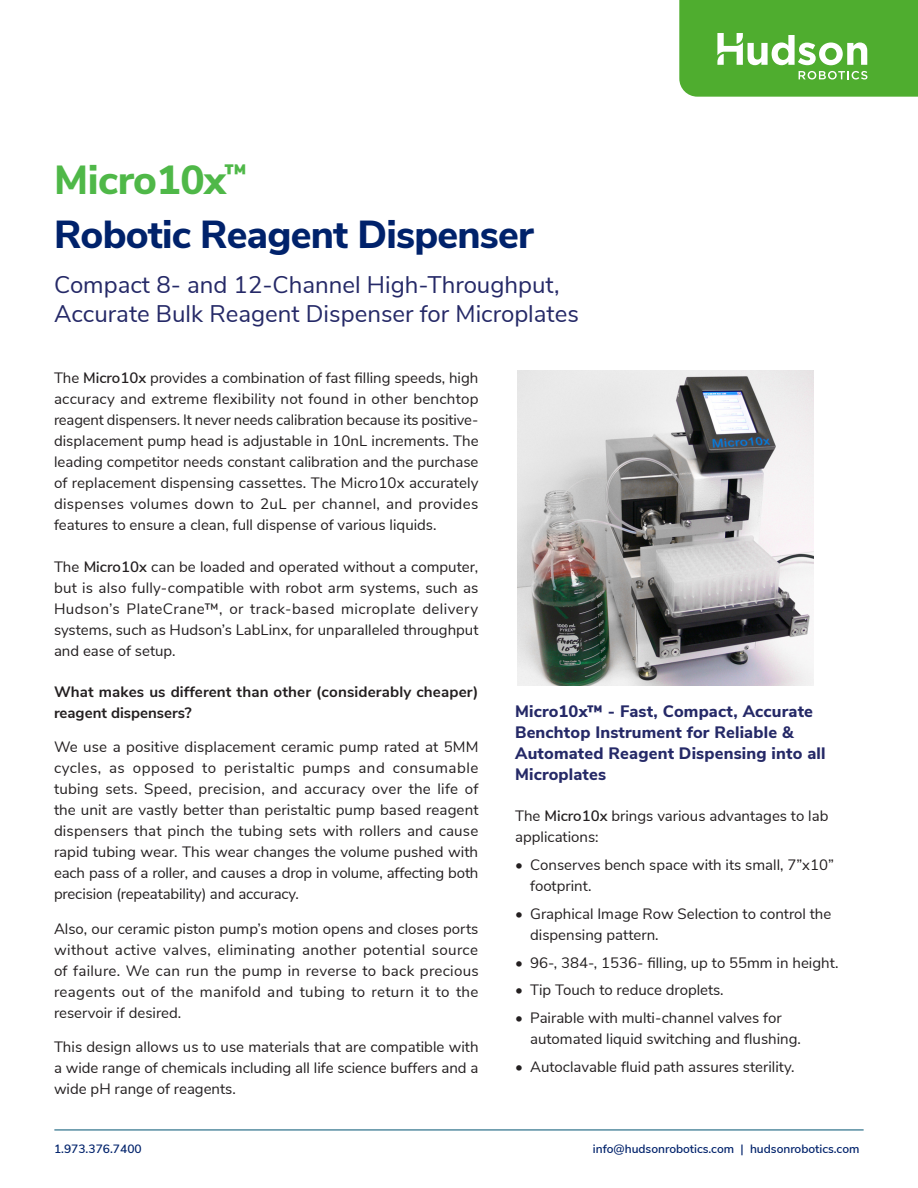
<style>
.page{position:relative;width:918px;height:1188px;background:#fff}
.page>*{position:absolute;margin:0;border:0;box-sizing:border-box;transform-origin:0 0}
.BLUE_PRODUCT_NAME{font:800 40.5px "Nunito Sans";letter-spacing:-.01em;color:#4fb848}
.GREY_HEAD{font:800 39px "Nunito Sans";letter-spacing:-.02em;color:#00226b}
.t1{font:24px/28.8px "Nunito Sans";color:#252967}
.BODY_Text_Indent{font:800 16.5px/21px "Nunito Sans";letter-spacing:.01em;color:#252967}
.BODY_Text_Indent-2{font:15px/21px "Nunito Sans";color:#231f20;text-align:justify}
.BODY_TEXT_B-HEAD{font:700 15px/21px "Nunito Sans";letter-spacing:.01em;color:#231f20}
.t2{font:600 12px "Nunito Sans";color:#00226b}
.s1{font-weight:600}
</style>
<div class="page">
<hr style="left:54px;top:1130px;width:810px;height:1px;background:#005372">
<svg style="left:679px;top:0;width:239px;height:97px;background:#61b544"></svg>
<img style="left:517px;top:370px;width:297px;height:316px">
<p class="BLUE_PRODUCT_NAME" style="left:54px;top:151px;width:194px">Micro10x<sup>™</sup></p>
<p class="GREY_HEAD" style="left:54px;top:205px;width:481px">Robotic Reagent Dispenser</p>
<p class="t1" style="left:54px;top:269px;width:526px">Compact 8- and 12-Channel High-Throughput,<br>Accurate Bulk Reagent Dispenser for Microplates</p>
<p class="BODY_Text_Indent-2" style="left:54px;top:367px;width:426px">The <span class="s1">Micro10x</span> provides a combination of fast filling speeds, high accuracy and extreme flexibility not found in other benchtop reagent dispensers. It never needs calibration because its positive&shy;displacement pump head is adjustable in 10nL increments. The leading competitor needs constant calibration and the purchase of replacement dispensing cassettes. The Micro10x accurately dispenses volumes down to 2uL per channel, and provides features to ensure a clean, full dispense of various liquids.</p>
<p class="BODY_Text_Indent-2" style="left:54px;top:555px;width:426px">The <span class="s1">Micro10x</span> can be loaded and operated without a computer, but is also fully-compatible with robot arm systems, such as Hudson’s PlateCrane™, or track-based microplate delivery systems, such as Hudson’s LabLinx, for unparalleled throughput and ease of setup.</p>
<p class="BODY_TEXT_B-HEAD" style="left:54px;top:680px;width:426px">What makes us different than other (considerably cheaper) reagent dispensers?</p>
<p class="BODY_Text_Indent-2" style="left:54px;top:736px;width:426px">We use a positive displacement ceramic pump rated at 5MM cycles, as opposed to peristaltic pumps and consumable tubing sets. Speed, precision, and accuracy over the life of the unit are vastly better than peristaltic pump based reagent dispensers that pinch the tubing sets with rollers and cause rapid tubing wear. This wear changes the volume pushed with each pass of a roller, and causes a drop in volume, affecting both precision (repeatability) and accuracy.</p>
<p class="BODY_Text_Indent-2" style="left:54px;top:917px;width:426px">Also, our ceramic piston pump’s motion opens and closes ports without active valves, eliminating another potential source of failure. We can run the pump in reverse to back precious reagents out of the manifold and tubing to return it to the reservoir if desired.</p>
<p class="BODY_Text_Indent-2" style="left:54px;top:1036px;width:426px">This design allows us to use materials that are compatible with a wide range of chemicals including all life science buffers and a wide pH range of reagents.</p>
<p class="BODY_Text_Indent" style="left:515px;top:700px;width:312px">Micro10x™ - Fast, Compact, Accurate<br>Benchtop Instrument for Reliable &amp;<br>Automated Reagent Dispensing into all<br>Microplates</p>
<p class="BODY_Text_Indent-2" style="left:515px;top:805px;width:315px">The <span class="s1">Micro10x</span> brings various advantages to lab applications:</p>
<p class="BODY_Text_Indent-2" style="left:530px;top:853px;width:305px;text-indent:-15px">• Conserves bench space with its small, 7”x10” footprint.</p>
<p class="BODY_Text_Indent-2" style="left:530px;top:902px;width:303px;text-indent:-15px">• Graphical Image Row Selection to control the dispensing pattern.</p>
<p class="BODY_Text_Indent-2" style="left:515px;top:951px;width:325px">• 96-, 384-, 1536- filling, up to 55mm in height.</p>
<p class="BODY_Text_Indent-2" style="left:515px;top:979px;width:210px">• Tip Touch to reduce droplets.</p>
<p class="BODY_Text_Indent-2" style="left:530px;top:1006px;width:272px;text-indent:-15px">• Pairable with multi-channel valves for automated liquid switching and flushing.</p>
<p class="BODY_Text_Indent-2" style="left:515px;top:1055px;width:281px">• Autoclavable fluid path assures sterility.</p>
<p class="t2" style="left:54px;top:1140px;width:89px">1.973.376.7400</p>
<p class="t2" style="left:593px;top:1140px;width:268px">info@hudsonrobotics.com | hudsonrobotics.com</p>
</div>
